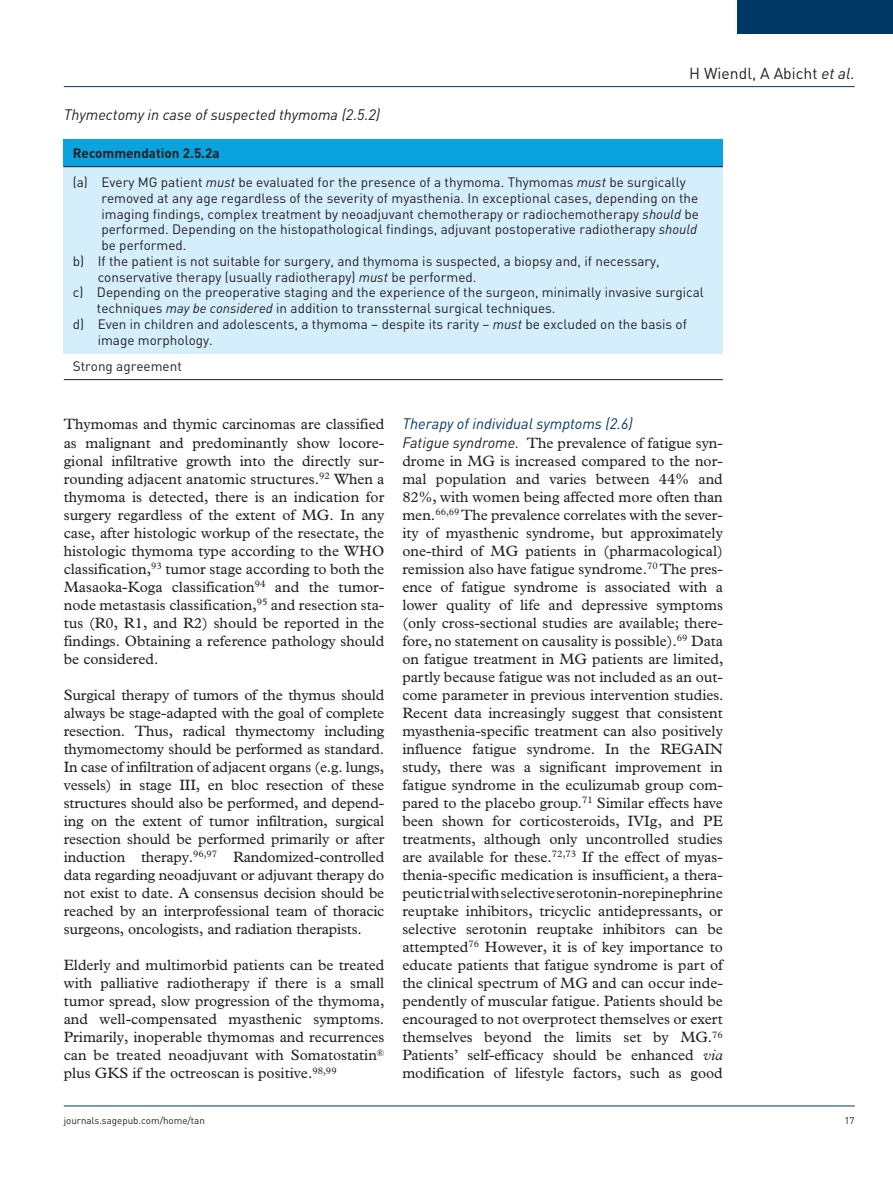
<style>
.page{position:relative;width:893px;height:1191px;background:#fff}
.page>*{position:absolute;margin:0;border:0;box-sizing:border-box;transform-origin:0 0}
.t1{font:15.75px "DIN";color:#231f20}
.t2{font:15px/18px "Plantin Std";color:#231f20;text-align:justify}
.t3{font:italic 15px "DIN";color:#231f20}
.t4{font:italic 15px "DIN";color:#003865}
.t5{font:13.5px/29.4px "DIN";color:#231f20}
.t6{font:9.75px "DIN";color:#231f20}
.s1{font-style:italic}
.s2{font-weight:700}
.s3{font-family:"DIN";font-style:italic}
</style>
<div class="page">
<hr style="left:64px;top:86px;width:791px;height:1px;background:#003865">
<hr style="left:64px;top:1105px;width:791px;height:1px;background:#003865">
<div style="left:738px;top:0;width:155px;height:34px;background:#003865"></div>
<div style="left:64px;top:139px;width:659px;height:28px;background:#0aa3de"></div>
<div style="left:64px;top:167px;width:659px;height:187px;background:#d4effb"></div>
<hr style="left:64px;top:166px;width:659px;height:1px;background:#231f20">
<hr style="left:64px;top:379px;width:659px;height:1px;background:#231f20">
<p class="t3" style="left:64px;top:105px;width:318px">Thymectomy in case of suspected thymoma (2.5.2)</p>
<p class="t1" style="left:689px;top:63px;width:167px">H Wiendl, A Abicht <span class="s1">et al.</span></p>
<p class="t5" style="left:73px;top:138px;width:614px"><span class="s2">Recommendation 2.5.2a<br></span>(a) Every MG patient <span class="s1">must</span> be evaluated for the presence of a thymoma. Thymomas <span class="s1">must</span> be surgically</p>
<p class="t5" style="left:101px;top:183px;width:598px">removed at any age regardless of the severity of myasthenia. In exceptional cases, depending on the</p>
<p class="t5" style="left:101px;top:199px;width:599px">imaging findings, complex treatment by neoadjuvant chemotherapy or radiochemotherapy <span class="s1">should</span> be</p>
<p class="t5" style="left:101px;top:214px;width:597px">performed. Depending on the histopathological findings, adjuvant postoperative radiotherapy <span class="s1">should</span></p>
<p class="t5" style="left:101px;top:230px;width:87px">be performed.</p>
<p class="t5" style="left:73px;top:246px;width:589px">b) If the patient is not suitable for surgery, and thymoma is suspected, a biopsy and, if necessary,</p>
<p class="t5" style="left:98px;top:262px;width:380px">conservative therapy (usually radiotherapy) <span class="s1">must</span> be performed.</p>
<p class="t5" style="left:73px;top:277px;width:633px">c) Depending on the preoperative staging and the experience of the surgeon, minimally invasive surgical</p>
<p class="t5" style="left:97px;top:293px;width:460px">techniques <span class="s1">may be considered</span> in addition to transsternal surgical techniques.</p>
<p class="t5" style="left:73px;top:309px;width:616px">d) Even in children and adolescents, a thymoma – despite its rarity – <span class="s1">must</span> be excluded on the basis of</p>
<p class="t5" style="left:98px;top:325px;width:117px">image morphology.</p>
<p class="t5" style="left:73px;top:351px;width:111px">Strong agreement</p>
<p class="t2" style="left:64px;top:415px;width:322px">Thymomas and thymic carcinomas are classified as malignant and predominantly show locore&shy;gional infiltrative growth into the directly sur&shy;rounding adjacent anatomic structures.<sup>92</sup> When a thymoma is detected, there is an indication for surgery regardless of the extent of MG. In any case, after histologic workup of the resectate, the histologic thymoma type according to the WHO classification,<sup>93</sup> tumor stage according to both the Masaoka-Koga classification<sup>94</sup> and the tumor&shy;node metastasis classification,<sup>95</sup> and resection sta&shy;tus (R0, R1, and R2) should be reported in the findings. Obtaining a reference pathology should be considered.</p>
<p class="t2" style="left:64px;top:685px;width:322px">Surgical therapy of tumors of the thymus should always be stage-adapted with the goal of complete resection. Thus, radical thymectomy including thymomectomy should be performed as standard.<br>In case of infiltration of adjacent organs (e.g. lungs, vessels) in stage III, en bloc resection of these structures should also be performed, and depend&shy;ing on the extent of tumor infiltration, surgical resection should be performed primarily or after induction therapy.<sup>96,97</sup> Randomized-controlled data regarding neoadjuvant or adjuvant therapy do not exist to date. A consensus decision should be reached by an interprofessional team of thoracic surgeons, oncologists, and radiation therapists.</p>
<p class="t2" style="left:64px;top:955px;width:322px">Elderly and multimorbid patients can be treated with palliative radiotherapy if there is a small tumor spread, slow progression of the thymoma, and well-compensated myasthenic symptoms.<br>Primarily, inoperable thymomas and recurrences can be treated neoadjuvant with Somatostatin<sup>® </sup>plus GKS if the octreoscan is positive.<sup>98,99</sup></p>
<p class="t4" style="left:402px;top:415px;width:232px">Therapy of individual symptoms (2.6)</p>
<p class="t2" style="left:402px;top:433px;width:323px"><span class="s3">Fatigue syndrome.</span> The prevalence of fatigue syn&shy;drome in MG is increased compared to the nor&shy;mal population and varies between 44% and 82%, with women being affected more often than men.<sup>66,69</sup> The prevalence correlates with the sever&shy;ity of myasthenic syndrome, but approximately one-third of MG patients in (pharmacological) remission also have fatigue syndrome.<sup>70</sup> The pres&shy;ence of fatigue syndrome is associated with a lower quality of life and depressive symptoms (only cross-sectional studies are available; there&shy;fore, no statement on causality is possible).<sup>69</sup> Data on fatigue treatment in MG patients are limited, partly because fatigue was not included as an out&shy;come parameter in previous intervention studies.<br>Recent data increasingly suggest that consistent myasthenia-specific treatment can also positively influence fatigue syndrome. In the REGAIN study, there was a significant improvement in fatigue syndrome in the eculizumab group com&shy;pared to the placebo group.<sup>71</sup> Similar effects have been shown for corticosteroids, IVIg, and PE treatments, although only uncontrolled studies are available for these.<sup>72,73</sup> If the effect of myas&shy;thenia-specific medication is insufficient, a thera&shy;peutic trial with selective serotonin-norepinephrine reuptake inhibitors, tricyclic antidepressants, or selective serotonin reuptake inhibitors can be attempted<sup>76</sup> However, it is of key importance to educate patients that fatigue syndrome is part of the clinical spectrum of MG and can occur inde&shy;pendently of muscular fatigue. Patients should be encouraged to not overprotect themselves or exert themselves beyond the limits set by MG.<sup>76<br></sup>Patients’ self-efficacy should be enhanced <span class="s1">via </span>modification of lifestyle factors, such as good</p>
<p class="t6" style="left:64px;top:1114px;width:143px">journals.sagepub.com/home/tan</p>
<p class="t6" style="left:844px;top:1114px;width:12px">17</p>
</div>
